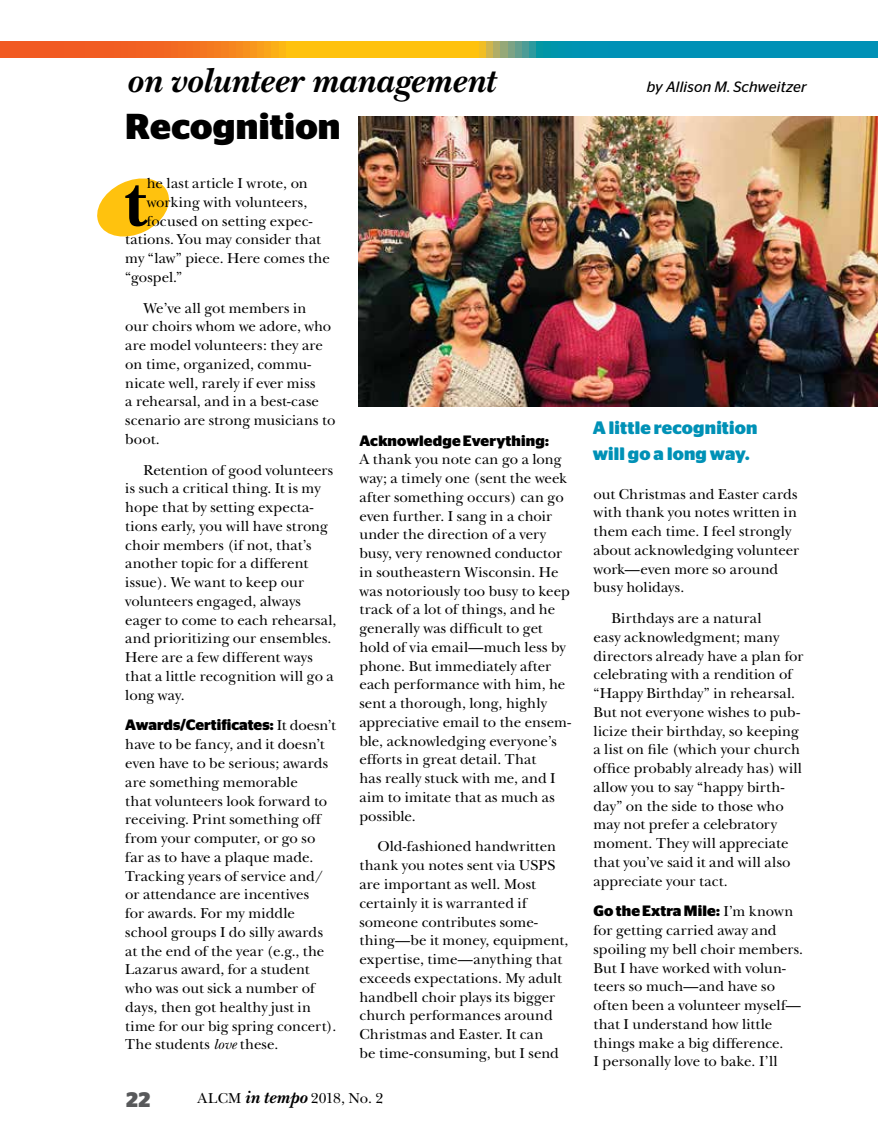
<style>
.page{position:relative;width:878px;height:1148px;background:#fff}
.page>*{position:absolute;margin:0;border:0;box-sizing:border-box;transform-origin:0 0}
.t1{font:700 71.85px "New Baskerville";color:#000}
.t2{font:italic 700 36px "New Baskerville";letter-spacing:.005em;color:#000}
.t3{font:700 36px "Stag Sans";letter-spacing:.005em;color:#000}
.t4{font:700 23.1px "New Baskerville";color:#000;scale:3.71 1}
.t5{font:700 21px "Stag Sans";color:#58595b}
.t6{font:700 18px/25.5px "Stag Sans";letter-spacing:.01em;color:#0091b6}
.t7{font:15px/18.8px "New Baskerville";color:#000}
.t8{font:700 15px "Stag Sans";letter-spacing:.005em;color:#000}
.t9{font:italic 15px "Stag Sans";letter-spacing:.01em;color:#000}
.s1{font-family:"New Baskerville";font-weight:400}
.s2{font-style:italic}
.s3{font-weight:700;font-style:italic;font-size:18px}
</style>
<div class="page">
<svg style="left:97px;top:178px;width:72px;height:59px"></svg>
<svg style="left:0;top:41px;width:878px;height:16px;background:#90925b"></svg>
<img style="left:358px;top:116px;width:520px;height:290px">
<h2 class="t2" style="left:126px;top:59px;width:370px">on volunteer management</h2>
<h2 class="t3" style="left:125px;top:105px;width:217px">Recognition</h2>
<h3 class="t4" style="left:-14px;top:114px;width:103px">0-25-100-0</h3>
<p class="t7" style="left:147px;top:174px;width:163px">he last article I wrote, on</p>
<p class="t7" style="left:147px;top:193px;width:162px">working with volunteers,</p>
<p class="t7" style="left:147px;top:211px;width:167px">focused on setting expec-</p>
<p class="t7" style="left:125px;top:230px;width:197px">tations. You may consider that</p>
<p class="t7" style="left:125px;top:249px;width:206px">my “law” piece. Here comes the</p>
<p class="t7" style="left:125px;top:268px;width:58px">“gospel.”</p>
<p class="t7" style="left:125px;top:298px;width:211px;text-indent:18px">We’ve all got members in<br>our choirs whom we adore, who are model volunteers: they are on time, organized, commu&shy;nicate well, rarely if ever miss<br>a rehearsal, and in a best-case scenario are strong musicians to boot.</p>
<p class="t7" style="left:125px;top:460px;width:213px;text-indent:18px">Retention of good volunteers is such a critical thing. It is my hope that by setting expecta&shy;tions early, you will have strong choir members (if not, that’s another topic for a different issue). We want to keep our volunteers engaged, always eager to come to each rehearsal, and prioritizing our ensembles.<br>Here are a few different ways that a little recognition will go a long way.</p>
<p class="t8" style="left:125px;top:716px;width:212px">Awards/Certificates: <span class="s1">It doesn’t</span></p>
<p class="t7" style="left:125px;top:735px;width:213px">have to be fancy, and it doesn’t even have to be serious; awards are something memorable<br>that volunteers look forward to receiving. Print something off from your computer, or go so far as to have a plaque made.<br>Tracking years of service and/ or attendance are incentives<br>for awards. For my middle school groups I do silly awards at the end of the year (e.g., the<br>Lazarus award, for a student who was out sick a number of days, then got healthy just in time for our big spring concert).<br>The students <span class="s2">love</span> these.</p>
<h1 class="t1" style="left:124px;top:160px;width:24px">t</h1>
<p class="t8" style="left:359px;top:431px;width:191px">Acknowledge Everything:</p>
<p class="t7" style="left:359px;top:450px;width:213px">A thank you note can go a long way; a timely one (sent the week after something occurs) can go even further. I sang in a choir under the direction of a very busy, very renowned conductor in southeastern Wisconsin. He was notoriously too busy to keep track of a lot of things, and he generally was difficult to get hold of via email—much less by phone. But immediately after each performance with him, he sent a thorough, long, highly appreciative email to the ensem&shy;ble, acknowledging everyone’s efforts in great detail. That<br>has really stuck with me, and I aim to imitate that as much as possible.</p>
<p class="t7" style="left:359px;top:837px;width:210px;text-indent:18px">Old-fashioned handwritten thank you notes sent via USPS are important as well. Most certainly it is warranted if someone contributes some&shy;thing—be it money, equipment, expertise, time—anything that exceeds expectations. My adult handbell choir plays its bigger church performances around<br>Christmas and Easter. It can<br>be time-consuming, but I send</p>
<h3 class="t5" style="left:126px;top:1087px;width:26px">22</h3>
<p class="t7" style="left:197px;top:1089px;width:187px">ALCM <span class="s3">in tempo</span> 2018, No. 2</p>
<p class="t9" style="left:646px;top:78px;width:162px">by Allison M. Schweitzer</p>
<p class="t6" style="left:592px;top:415px;width:166px">A little recognition will go a long way.</p>
<p class="t7" style="left:593px;top:484px;width:207px">out Christmas and Easter cards with thank you notes written in them each time. I feel strongly about acknowledging volunteer work—even more so around busy holidays.</p>
<p class="t7" style="left:593px;top:609px;width:211px;text-indent:18px">Birthdays are a natural<br>easy acknowledgment; many directors already have a plan for celebrating with a rendition of “Happy Birthday” in rehearsal.<br>But not everyone wishes to pub&shy;licize their birthday, so keeping a list on file (which your church office probably already has) will allow you to say “happy birth&shy;day” on the side to those who may not prefer a celebratory moment. They will appreciate that you’ve said it and will also appreciate your tact.</p>
<p class="t8" style="left:593px;top:902px;width:201px">Go the Extra Mile: <span class="s1">I’m known</span></p>
<p class="t7" style="left:593px;top:921px;width:211px">for getting carried away and spoiling my bell choir members.<br>But I have worked with volun&shy;teers so much—and have so often been a volunteer myself— that I understand how little things make a big difference.<br>I personally love to bake. I’ll</p>
</div>
